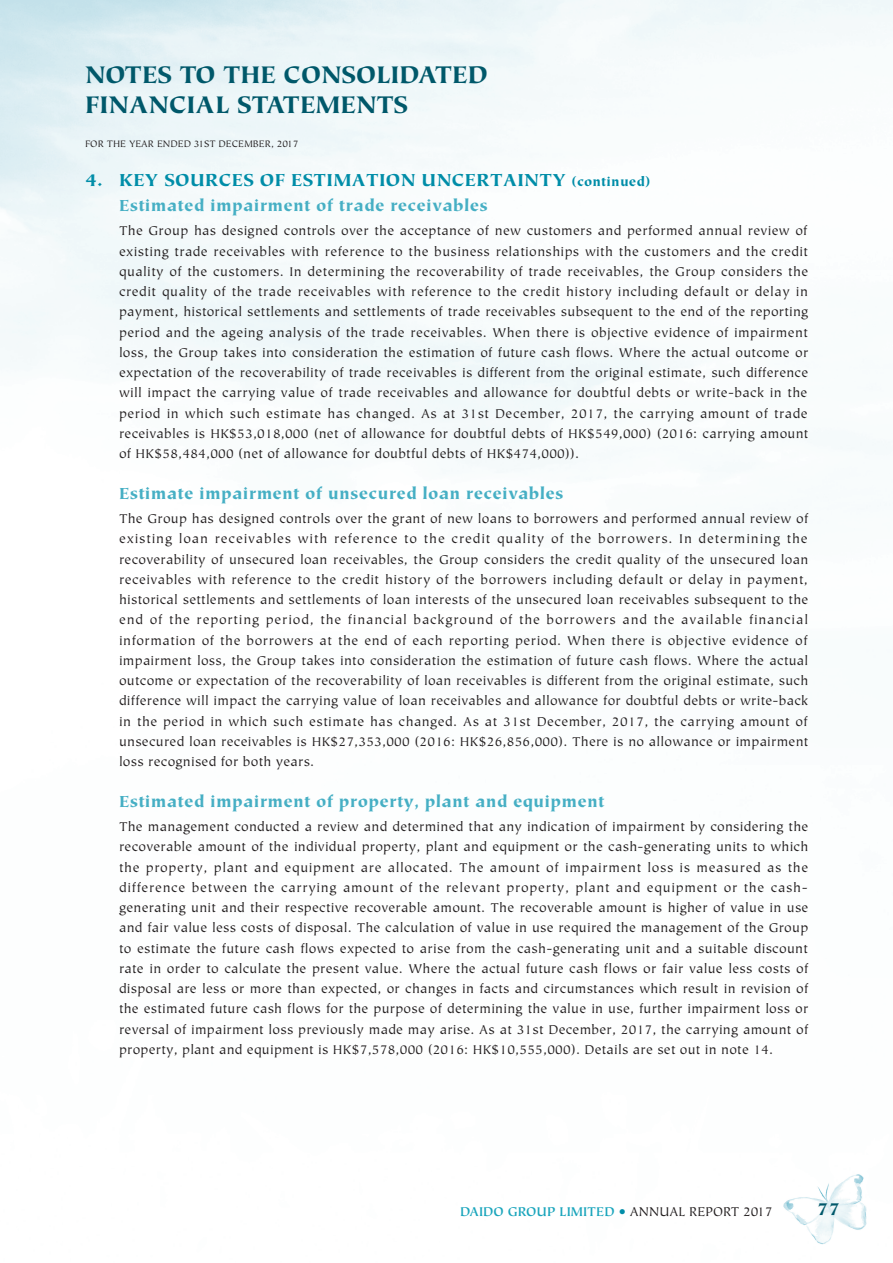
<style>
.page{position:relative;width:893px;height:1263px;background:#fff}
.page>*{position:absolute;margin:0;border:0;box-sizing:border-box;transform-origin:0 0}
.t1{font:900 27px/30px "Tiepolo Std";color:#00586a}
._01_H1{font:900 19.5px "Tiepolo Std";letter-spacing:.015em;color:#008da8}
.t2{font:900 19.5px "Tiepolo Std";color:#00586a}
._02_H2{font:900 18px "Tiepolo Std";letter-spacing:.015em;color:#46afc4}
._00_txt{font:14.25px/20.2px "Tiepolo Std";letter-spacing:.015em;color:#231f20;text-align:justify}
.t3{font:700 14.25px "Tiepolo Std";color:#1aa5bc}
.t4{font:10.5px "Tiepolo Std";color:#231f20}
.s1{font-size:14.25px}
.s2{font-weight:400;color:#008da8}
.s3{font-weight:400;color:#231f20}
</style>
<div class="page">
<img style="left:784px;top:1174px;width:82px;height:71px">
<h1 class="t1" style="left:85px;top:60px;width:404px">NOTES TO THE CONSOLIDATED<br>FINANCIAL STATEMENTS</h1>
<p class="t4" style="left:85px;top:138px;width:215px">FOR THE YEAR ENDED 31ST DECEMBER, 2017</p>
<p class="_01_H1" style="left:85px;top:169px;width:567px">4. KEY SOURCES OF ESTIMATION UNCERTAINTY <span class="s1">(continued)</span></p>
<p class="_02_H2" style="left:119px;top:195px;width:370px">Estimated impairment of trade receivables</p>
<p class="_00_txt" style="left:119px;top:221px;width:691px">The Group has designed controls over the acceptance of new customers and performed annual review of existing trade receivables with reference to the business relationships with the customers and the credit quality of the customers. In determining the recoverability of trade receivables, the Group considers the credit quality of the trade receivables with reference to the credit history including default or delay in payment, historical settlements and settlements of trade receivables subsequent to the end of the reporting period and the ageing analysis of the trade receivables. When there is objective evidence of impairment loss, the Group takes into consideration the estimation of future cash flows. Where the actual outcome or expectation of the recoverability of trade receivables is different from the original estimate, such difference will impact the carrying value of trade receivables and allowance for doubtful debts or write-back in the period in which such estimate has changed. As at 31st December, 2017, the carrying amount of trade receivables is HK$53,018,000 (net of allowance for doubtful debts of HK$549,000) (2016: carrying amount of HK$58,484,000 (net of allowance for doubtful debts of HK$474,000)).</p>
<p class="_02_H2" style="left:119px;top:483px;width:446px">Estimate impairment of unsecured loan receivables</p>
<p class="_00_txt" style="left:119px;top:509px;width:691px">The Group has designed controls over the grant of new loans to borrowers and performed annual review of existing loan receivables with reference to the credit quality of the borrowers. In determining the recoverability of unsecured loan receivables, the Group considers the credit quality of the unsecured loan receivables with reference to the credit history of the borrowers including default or delay in payment, historical settlements and settlements of loan interests of the unsecured loan receivables subsequent to the end of the reporting period, the financial background of the borrowers and the available financial information of the borrowers at the end of each reporting period. When there is objective evidence of impairment loss, the Group takes into consideration the estimation of future cash flows. Where the actual outcome or expectation of the recoverability of loan receivables is different from the original estimate, such difference will impact the carrying value of loan receivables and allowance for doubtful debts or write-back in the period in which such estimate has changed. As at 31st December, 2017, the carrying amount of unsecured loan receivables is HK$27,353,000 (2016: HK$26,856,000). There is no allowance or impairment loss recognised for both years.</p>
<p class="_02_H2" style="left:119px;top:791px;width:487px">Estimated impairment of property, plant and equipment</p>
<p class="_00_txt" style="left:119px;top:817px;width:691px">The management conducted a review and determined that any indication of impairment by considering the recoverable amount of the individual property, plant and equipment or the cash-generating units to which the property, plant and equipment are allocated. The amount of impairment loss is measured as the difference between the carrying amount of the relevant property, plant and equipment or the cash&shy;generating unit and their respective recoverable amount. The recoverable amount is higher of value in use and fair value less costs of disposal. The calculation of value in use required the management of the Group to estimate the future cash flows expected to arise from the cash-generating unit and a suitable discount rate in order to calculate the present value. Where the actual future cash flows or fair value less costs of disposal are less or more than expected, or changes in facts and circumstances which result in revision of the estimated future cash flows for the purpose of determining the value in use, further impairment loss or reversal of impairment loss previously made may arise. As at 31st December, 2017, the carrying amount of property, plant and equipment is HK$7,578,000 (2016: HK$10,555,000). Details are set out in note 14.</p>
<p class="t3" style="left:460px;top:1203px;width:314px">DAIDO GROUP LIMITED <span class="s2">•</span> <span class="s3">ANNUAL REPORT 2017</span></p>
<h2 class="t2" style="left:816px;top:1198px;width:25px">77</h2>
</div>
